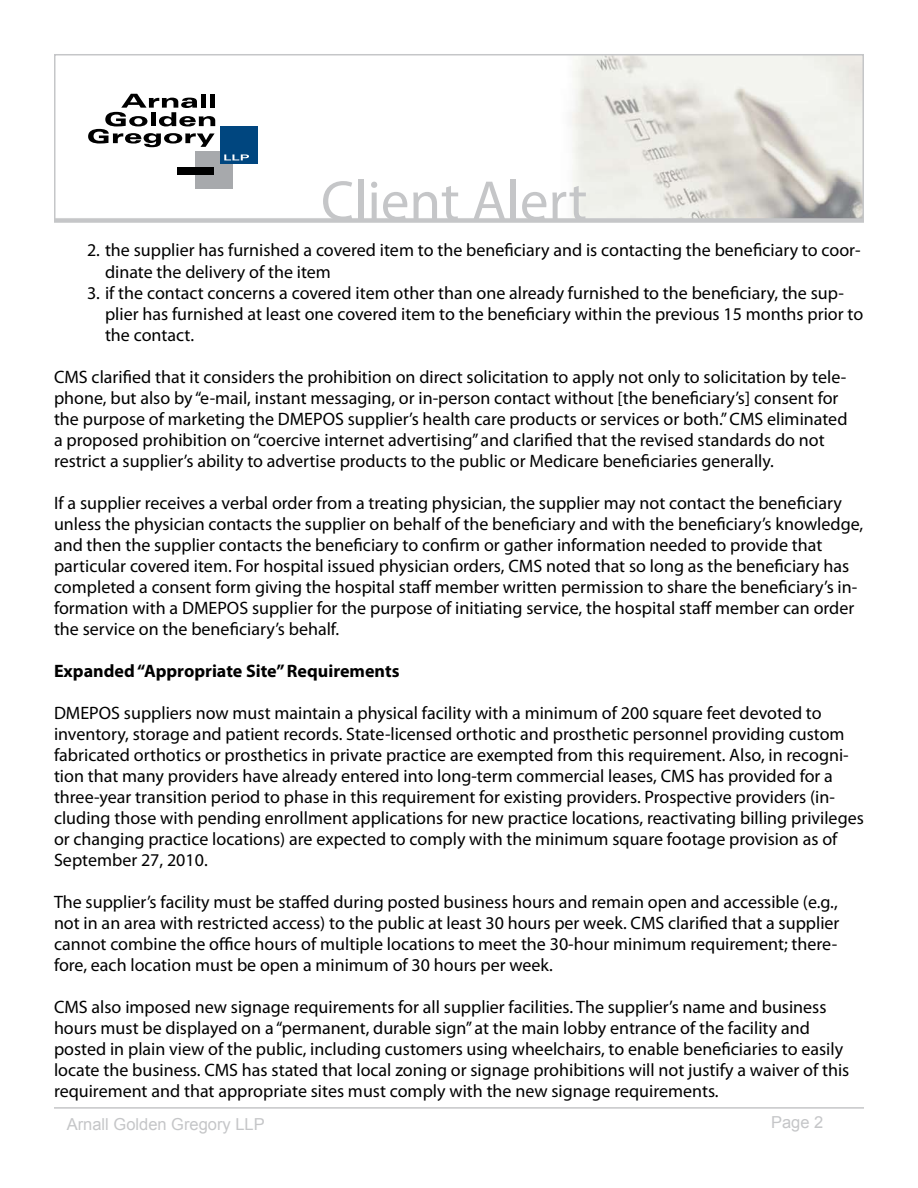
<style>
.page{position:relative;width:918px;height:1188px;background:#fff}
.page>*{position:absolute;margin:0;border:0;box-sizing:border-box;transform-origin:0 0}
.t1{font:57px "Myriad Pro";color:#c5c6c8}
.t2{font:18px/21px "Myriad Pro";color:#000}
.t3{font:700 18px "Myriad Pro";color:#000}
.t4{font:16.5px "Arial";color:#c5c6c8}
</style>
<div class="page">
<hr style="left:54px;top:1107px;width:810px;height:2px;background:#c5c6c8">
<div style="left:54px;top:218px;width:810px;height:5px;background:#d3d4d5"></div>
<svg style="left:54px;top:54px;width:810px;height:168px"></svg>
<h1 class="t1" style="left:321px;top:166px;width:268px">Client Alert</h1>
<p class="t2" style="left:105px;top:240px;width:757px;text-indent:-18px">2. the supplier has furnished a covered item to the beneficiary and is contacting the beneficiary to coor&shy;dinate the delivery of the item</p>
<p class="t2" style="left:105px;top:282px;width:760px;text-indent:-18px">3. if the contact concerns a covered item other than one already furnished to the beneficiary, the sup&shy;plier has furnished at least one covered item to the beneficiary within the previous 15 months prior to the contact.</p>
<p class="t2" style="left:54px;top:366px;width:795px">CMS clarified that it considers the prohibition on direct solicitation to apply not only to solicitation by tele&shy;phone, but also by “e-mail, instant messaging, or in-person contact without [the beneficiary’s] consent for the purpose of marketing the DMEPOS supplier’s health care products or services or both.” CMS eliminated a proposed prohibition on “coercive internet advertising” and clarified that the revised standards do not restrict a supplier’s ability to advertise products to the public or Medicare beneficiaries generally.</p>
<p class="t2" style="left:54px;top:492px;width:811px">If a supplier receives a verbal order from a treating physician, the supplier may not contact the beneficiary unless the physician contacts the supplier on behalf of the beneficiary and with the beneficiary’s knowledge, and then the supplier contacts the beneficiary to confirm or gather information needed to provide that particular covered item. For hospital issued physician orders, CMS noted that so long as the beneficiary has completed a consent form giving the hospital staff member written permission to share the beneficiary’s in&shy;formation with a DMEPOS supplier for the purpose of initiating service, the hospital staff member can order the service on the beneficiary’s behalf.</p>
<p class="t3" style="left:54px;top:659px;width:347px">Expanded “Appropriate Site” Requirements</p>
<p class="t2" style="left:54px;top:702px;width:811px">DMEPOS suppliers now must maintain a physical facility with a minimum of 200 square feet devoted to inventory, storage and patient records. State-licensed orthotic and prosthetic personnel providing custom fabricated orthotics or prosthetics in private practice are exempted from this requirement. Also, in recogni&shy;tion that many providers have already entered into long-term commercial leases, CMS has provided for a three-year transition period to phase in this requirement for existing providers. Prospective providers (in&shy;cluding those with pending enrollment applications for new practice locations, reactivating billing privileges or changing practice locations) are expected to comply with the minimum square footage provision as of September 27, 2010.</p>
<p class="t2" style="left:54px;top:891px;width:787px">The supplier’s facility must be staffed during posted business hours and remain open and accessible (e.g., not in an area with restricted access) to the public at least 30 hours per week. CMS clarified that a supplier cannot combine the office hours of multiple locations to meet the 30-hour minimum requirement; there&shy;fore, each location must be open a minimum of 30 hours per week.</p>
<p class="t2" style="left:54px;top:996px;width:797px">CMS also imposed new signage requirements for all supplier facilities. The supplier’s name and business hours must be displayed on a “permanent, durable sign” at the main lobby entrance of the facility and posted in plain view of the public, including customers using wheelchairs, to enable beneficiaries to easily locate the business. CMS has stated that local zoning or signage prohibitions will not justify a waiver of this requirement and that appropriate sites must comply with the new signage requirements.</p>
<p class="t4" style="left:67px;top:1114px;width:200px">Arnall Golden Gregory LLP</p>
<p class="t4" style="left:771px;top:1111px;width:54px">Page 2</p>
</div>
